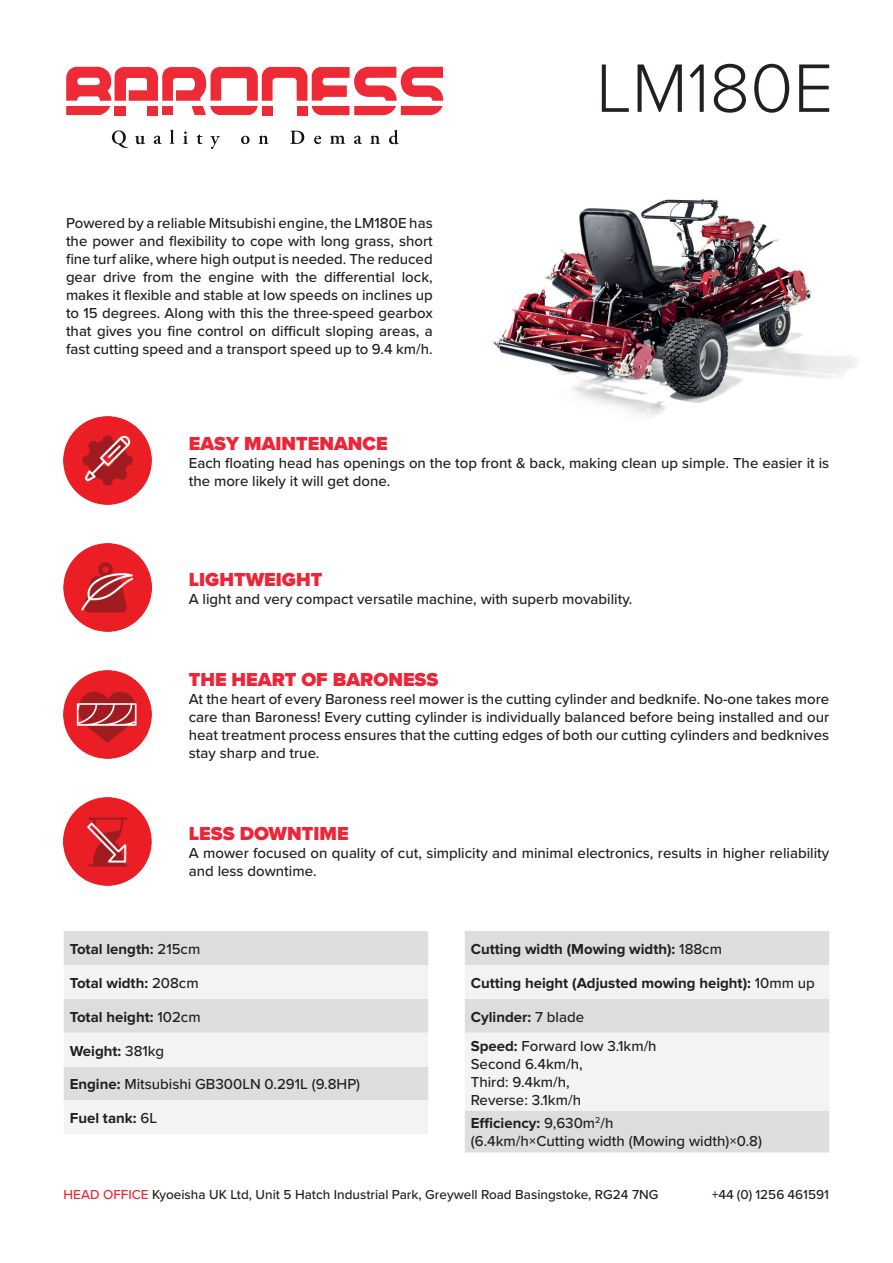
<style>
.page{position:relative;width:893px;height:1263px;background:#fff}
.page>*{position:absolute;margin:0;border:0;box-sizing:border-box;transform-origin:0 0}
.t1{font:900 19.5px "Proxima Nova";color:#ed2537}
.t2{font:500 15px/18px "Proxima Nova";color:#231f20}
.t3{font:700 15px "Proxima Nova";color:#231f20}
.t4{font:500 13.5px "Proxima Nova";color:#231f20}
.s1{font-weight:500}
.s2{font-weight:700}
.s3{color:#ed2537}
</style>
<div class="page">
<img style="left:492px;top:199px;width:366px;height:218px">
<svg style="left:602px;top:64px;width:227px;height:49px"></svg>
<img style="left:64px;top:543px;width:88px;height:89px">
<img style="left:64px;top:416px;width:88px;height:89px">
<img style="left:64px;top:670px;width:88px;height:89px">
<img style="left:64px;top:797px;width:88px;height:89px">
<div style="left:64px;top:931px;width:364px;height:34px;background:#dcdddf"></div>
<svg style="left:64px;top:965px;width:364px;height:169px;fill:#f2f3f4"></svg>
<svg style="left:66px;top:67px;width:377px;height:48px"></svg>
<div style="left:297px;top:106px;width:10px;height:9px;background:#ee2a36"></div>
<div style="left:262px;top:106px;width:11px;height:9px;background:#ee2a36"></div>
<svg style="left:112px;top:130px;width:16px;height:18px"></svg>
<svg style="left:135px;top:136px;width:10px;height:8px"></svg>
<svg style="left:154px;top:136px;width:8px;height:8px"></svg>
<svg style="left:170px;top:130px;width:4px;height:14px"></svg>
<svg style="left:183px;top:132px;width:5px;height:12px"></svg>
<svg style="left:196px;top:134px;width:7px;height:10px"></svg>
<svg style="left:210px;top:136px;width:10px;height:13px"></svg>
<svg style="left:241px;top:136px;width:9px;height:8px"></svg>
<svg style="left:259px;top:135px;width:9px;height:9px"></svg>
<svg style="left:290px;top:131px;width:14px;height:13px"></svg>
<svg style="left:314px;top:136px;width:7px;height:8px"></svg>
<svg style="left:330px;top:135px;width:15px;height:9px"></svg>
<svg style="left:354px;top:136px;width:8px;height:8px"></svg>
<svg style="left:370px;top:135px;width:10px;height:9px"></svg>
<svg style="left:389px;top:130px;width:10px;height:14px"></svg>
<div style="left:465px;top:931px;width:364px;height:221px;background:#dcdddf"></div>
<svg style="left:465px;top:965px;width:364px;height:145px;fill:#f2f3f4"></svg>
<p class="t2" style="left:66px;top:213px;width:368px;text-align:justify">Powered by a reliable Mitsubishi engine, the LM180E has the power and flexibility to cope with long grass, short fine turf alike, where high output is needed. The reduced gear drive from the engine with the differential lock, makes it flexible and stable at low speeds on inclines up to 15 degrees. Along with this the three-speed gearbox that gives you fine control on difficult sloping areas, a fast cutting speed and a transport speed up to 9.4 km/h.</p>
<h1 class="t1" style="left:189px;top:429px;width:200px">EASY MAINTENANCE</h1>
<p class="t2" style="left:189px;top:454px;width:642px">Each floating head has openings on the top front &amp; back, making clean up simple. The easier it is the more likely it will get done.</p>
<h1 class="t1" style="left:189px;top:565px;width:135px">LIGHTWEIGHT</h1>
<p class="t2" style="left:189px;top:590px;width:445px">A light and very compact versatile machine, with superb movability.</p>
<h1 class="t1" style="left:189px;top:665px;width:251px">THE HEART OF BARONESS</h1>
<p class="t2" style="left:189px;top:689px;width:642px;text-align:justify">At the heart of every Baroness reel mower is the cutting cylinder and bedknife. No-one takes more care than Baroness! Every cutting cylinder is individually balanced before being installed and our heat treatment process ensures that the cutting edges of both our cutting cylinders and bedknives stay sharp and true.</p>
<h1 class="t1" style="left:189px;top:818px;width:161px">LESS DOWNTIME</h1>
<p class="t2" style="left:189px;top:843px;width:642px">A mower focused on quality of cut, simplicity and minimal electronics, results in higher reliability and less downtime.</p>
<p class="t3" style="left:70px;top:940px;width:132px">Total length: <span class="s1">215cm</span></p>
<p class="t3" style="left:70px;top:974px;width:130px">Total width: <span class="s1">208cm</span></p>
<p class="t3" style="left:70px;top:1008px;width:132px">Total height: <span class="s1">102cm</span></p>
<p class="t3" style="left:70px;top:1042px;width:96px">Weight: <span class="s1">381kg</span></p>
<p class="t2" style="left:70px;top:1075px;width:292px"><span class="s2">Engine:</span> Mitsubishi GB300LN 0.291L (9.8HP)</p>
<p class="t3" style="left:70px;top:1110px;width:89px">Fuel tank: <span class="s1">6L</span></p>
<p class="t3" style="left:471px;top:940px;width:253px">Cutting width (Mowing width): <span class="s1">188cm</span></p>
<p class="t3" style="left:471px;top:974px;width:346px">Cutting height (Adjusted mowing height): <span class="s1">10mm up</span></p>
<p class="t2" style="left:471px;top:1002px;width:187px;line-height:28.8px"><span class="s2">Cylinder:</span> 7 blade<br><span class="s2">Speed:</span> Forward low 3.1km/h</p>
<p class="t2" style="left:471px;top:1054px;width:113px">Second 6.4km/h,<br>Third: 9.4km/h,<br>Reverse: 3.1km/h</p>
<p class="t2" style="left:471px;top:1114px;width:293px"><span class="s2">Efficiency:</span> 9,630m<sup>2</sup>/h<br>(6.4km/h×Cutting width (Mowing width)×0.8)</p>
<p class="t4" style="left:64px;top:1184px;width:596px"><span class="s3">HEAD OFFICE</span> Kyoeisha UK Ltd, Unit 5 Hatch Industrial Park, Greywell Road Basingstoke, RG24 7NG</p>
<p class="t4" style="left:712px;top:1184px;width:119px">+44 (0) 1256 461591</p>
</div>
